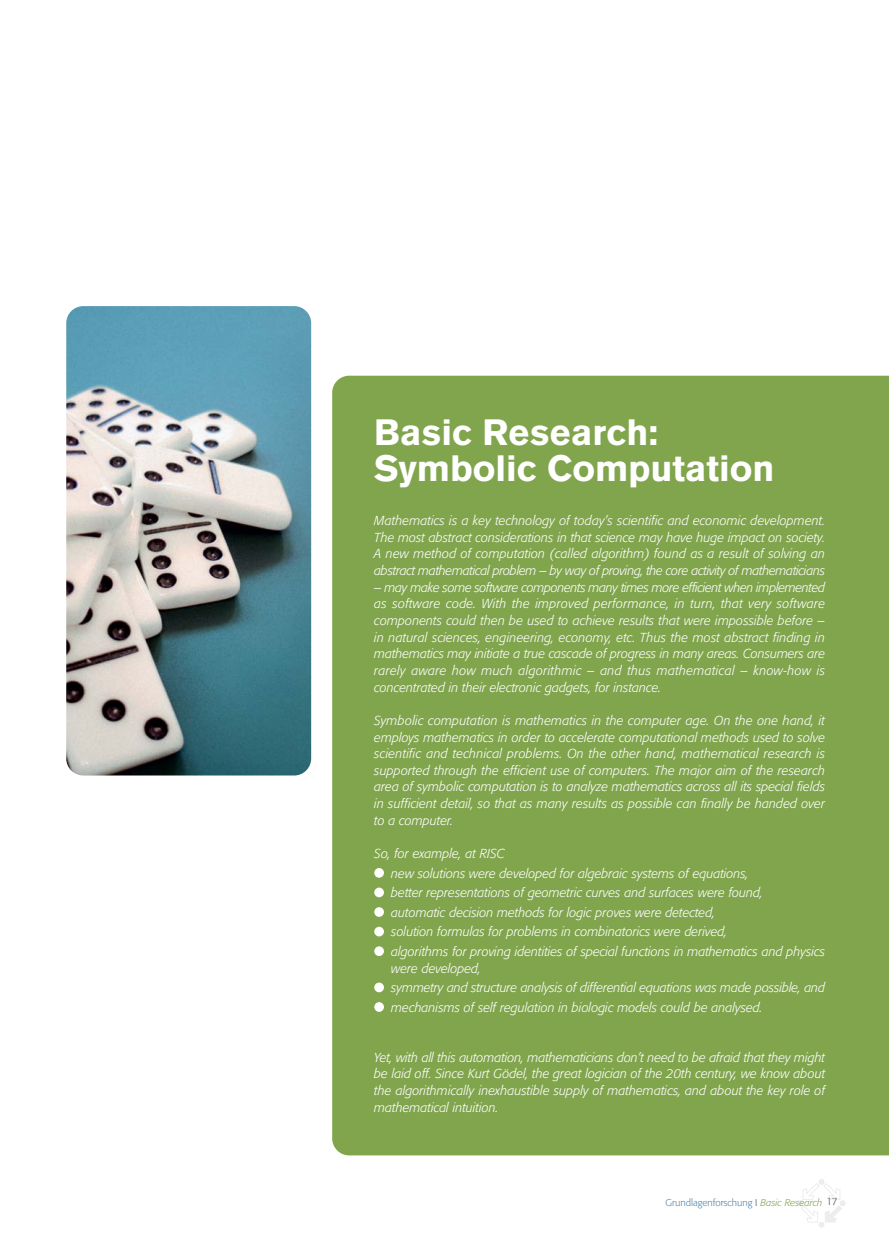
<style>
.page{position:relative;width:889px;height:1260px;background:#fff}
.page>*{position:absolute;margin:0;border:0;box-sizing:border-box;transform-origin:0 0}
.t1{font:900 36px/36px "Akzidenz Grotesk";color:#fff}
.t2{font:italic 300 12.9px/16.6px "Formata";color:#fff;text-align:justify}
.t3{font:300 9.75px "Formata";color:#5185ae}
.s1{color:#555c69}
.s2{font-style:italic;color:#81a54d}
.s3{font-size:10.5px;color:#555c69}
</style>
<div class="page">
<div style="left:332px;top:375px;width:557px;height:780px;background:#81a54d"></div>
<svg style="left:798px;top:1179px;width:47px;height:48px"></svg>
<div style="left:374px;top:868px;width:10px;height:9px;background:#fff;border-radius:50%"></div>
<div style="left:374px;top:887px;width:10px;height:10px;background:#fff;border-radius:50%"></div>
<div style="left:374px;top:907px;width:10px;height:9px;background:#fff;border-radius:50%"></div>
<div style="left:374px;top:926px;width:10px;height:10px;background:#fff;border-radius:50%"></div>
<div style="left:374px;top:946px;width:10px;height:9px;background:#fff;border-radius:50%"></div>
<div style="left:374px;top:982px;width:10px;height:10px;background:#fff;border-radius:50%"></div>
<div style="left:374px;top:1002px;width:10px;height:9px;background:#fff;border-radius:50%"></div>
<img style="left:66px;top:306px;width:245px;height:469px;border-radius:17px">
<h1 class="t1" style="left:374px;top:417px;width:402px">Basic Research:<br>Symbolic Computation</h1>
<p class="t2" style="left:374px;top:513px;width:452px">Mathematics is a key technology of today’s scientific and economic development.<br>The most abstract considerations in that science may have huge impact on society.<br>A new method of computation (called algorithm) found as a result of solving an abstract mathematical problem – by way of proving, the core activity of mathematicians</p>
<p class="t2" style="left:374px;top:579px;width:452px">– may make some software components many times more efficient when implemented as software code. With the improved performance, in turn, that very software components could then be used to achieve results that were impossible before – in natural sciences, engineering, economy, etc. Thus the most abstract finding in mathematics may initiate a true cascade of progress in many areas. Consumers are rarely aware how much algorithmic – and thus mathematical – know-how is concentrated in their electronic gadgets, for instance.</p>
<p class="t2" style="left:374px;top:712px;width:452px">Symbolic computation is mathematics in the computer age. On the one hand, it employs mathematics in order to accelerate computational methods used to solve scientific and technical problems. On the other hand, mathematical research is supported through the efficient use of computers. The major aim of the research area of symbolic computation is to analyze mathematics across all its special fields in sufficient detail, so that as many results as possible can finally be handed over to a computer.</p>
<p class="t2" style="left:391px;top:844px;width:435px;line-height:19.5px;text-align:left;text-indent:-17px">So, for example, at RISC<br>new solutions were developed for algebraic systems of equations,<br>better representations of geometric curves and surfaces were found,<br>automatic decision methods for logic proves were detected,<br>solution formulas for problems in combinatorics were derived,<br>algorithms for proving identities of special functions in mathematics and physics</p>
<p class="t2" style="left:391px;top:959px;width:435px;line-height:19.5px;text-align:left">were developed,<br>symmetry and structure analysis of differential equations was made possible, and mechanisms of self regulation in biologic models could be analysed.</p>
<p class="t2" style="left:374px;top:1049px;width:452px">Yet, with all this automation, mathematicians don’t need to be afraid that they might be laid off. Since Kurt Gödel, the great logician of the 20th century, we know about the algorithmically inexhaustible supply of mathematics, and about the key role of mathematical intuition.</p>
<p class="t3" style="left:665px;top:1197px;width:173px">Grundlagenforschung <span class="s1">I</span> <span class="s2">Basic Research</span> <span class="s3">17</span></p>
</div>
